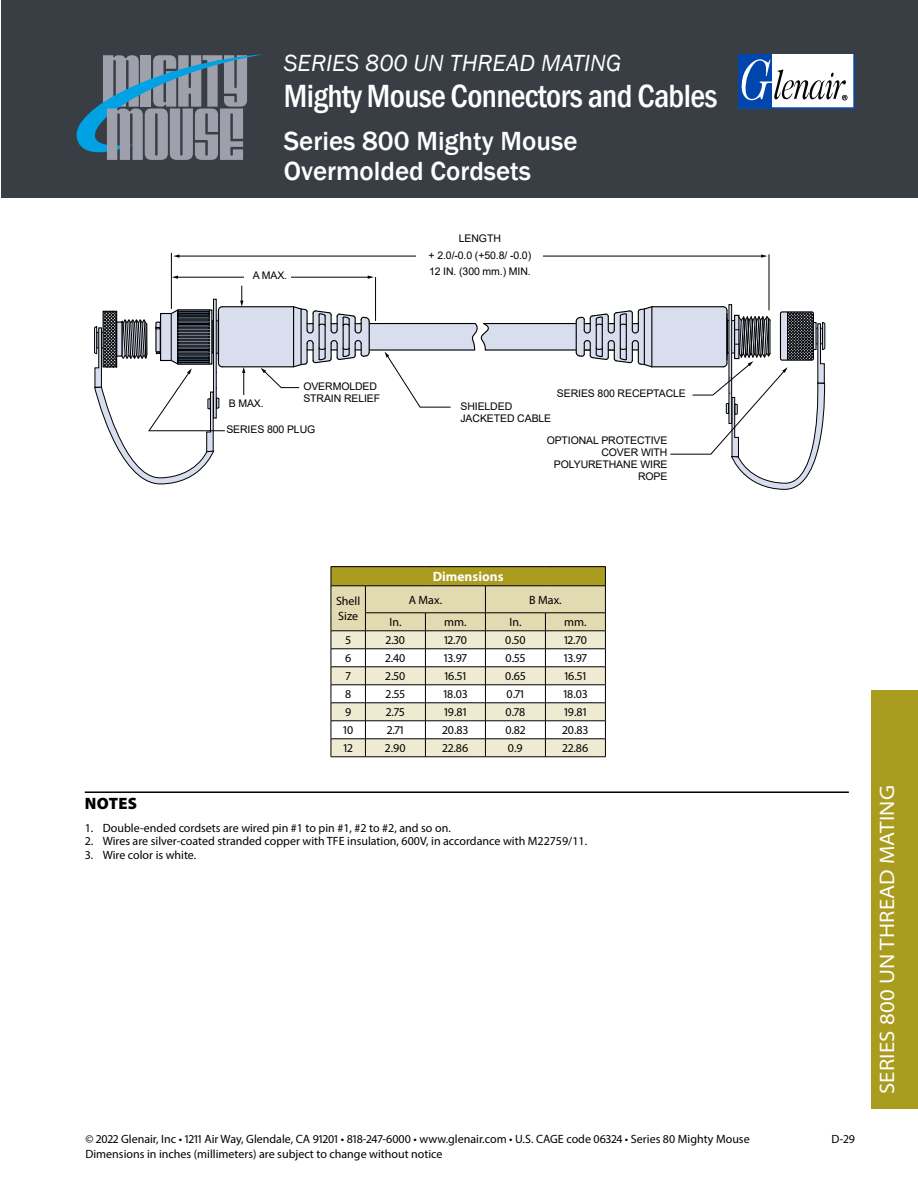
<style>
.page{position:relative;width:918px;height:1188px;background:#fff}
.page>*{position:absolute;margin:0;border:0;box-sizing:border-box;transform-origin:0 0}
.t1{font:500 condensed 33px "Franklin Gothic";letter-spacing:-.02em;color:#fff}
.t2{font:500 27px/30px "Franklin Gothic";color:#fff}
.t3{font:italic 24px "Franklin Gothic";color:#fff}
.t4{font:semi-expanded 21px "Myriad Pro";letter-spacing:.01em;color:#fff}
.t5{font:900 16.5px "Myriad Pro";letter-spacing:.02em;color:#000}
.t6{font:700 13.5px "Myriad Pro";color:#fff}
.t7{font:12px/15px "Myriad Pro";color:#000}
.t8{font:10.5px/12px "Arial";letter-spacing:-.01em;color:#000}
</style>
<div class="page">
<div style="left:872px;top:690px;width:46px;height:418px;background:#a99c1f"></div>
<div style="left:2px;top:0;width:916px;height:198px;background:#393e45"></div>
<svg style="left:738px;top:54px;width:117px;height:55px"></svg>
<hr style="left:178px;top:256px;width:584px;height:1px;background:#000">
<svg style="left:761px;top:254px;width:6px;height:4px"></svg>
<svg style="left:173px;top:254px;width:6px;height:4px"></svg>
<hr style="left:177px;top:277px;width:192px;height:1px;background:#000">
<svg style="left:368px;top:276px;width:6px;height:3px"></svg>
<svg style="left:172px;top:276px;width:6px;height:3px"></svg>
<div style="left:416px;top:224px;width:127px;height:57px;background:#fff"></div>
<hr style="left:171px;top:253px;width:1px;height:56px;background:#000">
<div style="left:245px;top:268px;width:46px;height:17px;background:#fff"></div>
<hr style="left:375px;top:277px;width:1px;height:44px;background:#000">
<hr style="left:769px;top:254px;width:1px;height:56px;background:#000">
<svg style="left:94px;top:286px;width:731px;height:204px"></svg>
<hr style="left:85px;top:791px;width:764px;height:2px;background:#000">
<hr style="left:331px;top:566px;width:34px;height:1px;background:#000">
<hr style="left:365px;top:566px;width:60px;height:1px;background:#000">
<hr style="left:425px;top:566px;width:60px;height:1px;background:#000">
<hr style="left:485px;top:566px;width:60px;height:1px;background:#000">
<hr style="left:545px;top:566px;width:61px;height:1px;background:#000">
<hr style="left:331px;top:757px;width:34px;height:1px;background:#000">
<hr style="left:365px;top:757px;width:60px;height:1px;background:#000">
<hr style="left:425px;top:757px;width:60px;height:1px;background:#000">
<hr style="left:485px;top:757px;width:60px;height:1px;background:#000">
<hr style="left:545px;top:757px;width:61px;height:1px;background:#000">
<svg style="left:331px;top:567px;width:275px;height:190px"></svg>
<hr style="left:365px;top:631px;width:60px;height:1px;background:#000">
<hr style="left:425px;top:631px;width:60px;height:1px;background:#000">
<hr style="left:485px;top:631px;width:60px;height:1px;background:#000">
<hr style="left:545px;top:631px;width:61px;height:1px;background:#000">
<svg style="left:77px;top:54px;width:186px;height:106px"></svg>
<h3 class="t3" style="left:284px;top:48px;width:339px">SERIES 800 UN THREAD MATING</h3>
<h1 class="t1" style="left:284px;top:74px;width:435px">Mighty Mouse Connectors and Cables</h1>
<h2 class="t2" style="left:284px;top:127px;width:295px">Series 800 Mighty Mouse<br>Overmolded Cordsets</h2>
<p class="t8" style="left:253px;top:270px;width:36px">A MAX.</p>
<p class="t8" style="left:429px;top:230px;width:104px;line-height:16.5px;text-align:center">LENGTH<br>+ 2.0/-0.0 (+50.8/ -0.0)<br>12 IN. (300 mm.) MIN.</p>
<p class="t8" style="left:229px;top:397px;width:37px">B MAX.</p>
<p class="t8" style="left:303px;top:380px;width:78px">OVERMOLDED<br>STRAIN RELIEF</p>
<p class="t8" style="left:226px;top:424px;width:90px">SERIES 800 PLUG</p>
<p class="t8" style="left:557px;top:387px;width:130px">SERIES 800 RECEPTACLE</p>
<p class="t8" style="left:461px;top:401px;width:92px">SHIELDED<br>JACKETED CABLE</p>
<p class="t8" style="left:547px;top:434px;width:122px;text-align:right">OPTIONAL PROTECTIVE<br>COVER WITH<br>POLYURETHANE WIRE<br>ROPE</p>
<p class="t6" style="left:433px;top:568px;width:72px">Dimensions</p>
<p class="t7" style="left:336px;top:594px;width:26px">Shell<br>Size</p>
<p class="t7" style="left:409px;top:592px;width:35px">A Max.</p>
<p class="t7" style="left:529px;top:592px;width:34px">B Max.</p>
<p class="t7" style="left:389px;top:615px;width:14px">In.</p>
<p class="t7" style="left:444px;top:615px;width:24px">mm.</p>
<p class="t7" style="left:509px;top:615px;width:14px">In.</p>
<p class="t7" style="left:564px;top:615px;width:24px">mm.</p>
<p class="t7" style="left:345px;top:633px;width:7px">5</p>
<p class="t7" style="left:386px;top:633px;width:21px">2.30</p>
<p class="t7" style="left:444px;top:633px;width:24px">12.70</p>
<p class="t7" style="left:505px;top:633px;width:22px">0.50</p>
<p class="t7" style="left:564px;top:633px;width:24px">12.70</p>
<p class="t7" style="left:345px;top:651px;width:8px">6</p>
<p class="t7" style="left:385px;top:651px;width:22px">2.40</p>
<p class="t7" style="left:444px;top:651px;width:24px">13.97</p>
<p class="t7" style="left:506px;top:651px;width:21px">0.55</p>
<p class="t7" style="left:564px;top:651px;width:24px">13.97</p>
<p class="t7" style="left:346px;top:669px;width:6px">7</p>
<p class="t7" style="left:386px;top:669px;width:21px">2.50</p>
<p class="t7" style="left:444px;top:669px;width:24px">16.51</p>
<p class="t7" style="left:505px;top:669px;width:22px">0.65</p>
<p class="t7" style="left:564px;top:669px;width:24px">16.51</p>
<p class="t7" style="left:345px;top:687px;width:8px">8</p>
<p class="t7" style="left:386px;top:687px;width:20px">2.55</p>
<p class="t7" style="left:443px;top:687px;width:24px">18.03</p>
<p class="t7" style="left:507px;top:687px;width:19px">0.71</p>
<p class="t7" style="left:563px;top:687px;width:24px">18.03</p>
<p class="t7" style="left:345px;top:705px;width:8px">9</p>
<p class="t7" style="left:386px;top:705px;width:20px">2.75</p>
<p class="t7" style="left:444px;top:705px;width:24px">19.81</p>
<p class="t7" style="left:506px;top:705px;width:21px">0.78</p>
<p class="t7" style="left:564px;top:705px;width:24px">19.81</p>
<p class="t7" style="left:343px;top:723px;width:12px">10</p>
<p class="t7" style="left:387px;top:723px;width:18px">2.71</p>
<p class="t7" style="left:443px;top:723px;width:25px">20.83</p>
<p class="t7" style="left:505px;top:723px;width:22px">0.82</p>
<p class="t7" style="left:563px;top:723px;width:25px">20.83</p>
<p class="t7" style="left:344px;top:741px;width:11px">12</p>
<p class="t7" style="left:385px;top:741px;width:22px">2.90</p>
<p class="t7" style="left:443px;top:741px;width:27px">22.86</p>
<p class="t7" style="left:508px;top:741px;width:16px">0.9</p>
<p class="t7" style="left:563px;top:741px;width:27px">22.86</p>
<h3 class="t5" style="left:85px;top:793px;width:54px">NOTES</h3>
<p class="t7" style="left:85px;top:820px;width:368px">1. Double-ended cordsets are wired pin #1 to pin #1, #2 to #2, and so on.</p>
<p class="t7" style="left:85px;top:834px;width:504px">2. Wires are silver-coated stranded copper with TFE insulation, 600V, in accordance with M22759/11.</p>
<p class="t7" style="left:85px;top:847px;width:113px">3. Wire color is white.</p>
<p class="t7" style="left:86px;top:1131px;width:666px">© 2022 Glenair, Inc • 1211 Air Way, Glendale, CA 91201 • 818-247-6000 • www.glenair.com • U.S. CAGE code 06324 • Series 80 Mighty Mouse</p>
<p class="t7" style="left:832px;top:1131px;width:25px">D-29</p>
<p class="t7" style="left:86px;top:1146px;width:359px">Dimensions in inches (millimeters) are subject to change without notice</p>
<h3 class="t4" style="left:874px;top:1094px;width:310px;rotate:-90deg">SERIES 800 UN THREAD MATING</h3>
</div>
